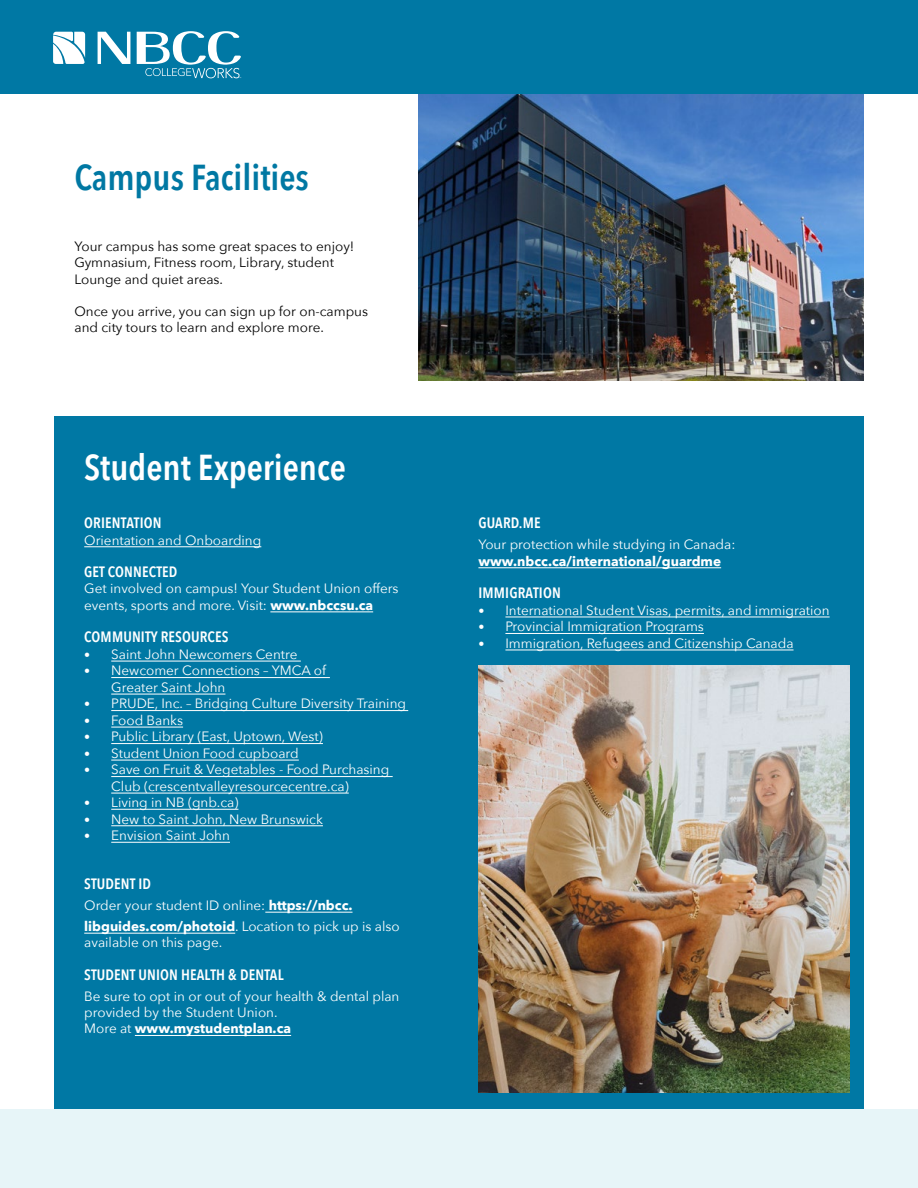
<style>
.page{position:relative;width:918px;height:1188px;background:#fff}
.page>*{position:absolute;margin:0;border:0;box-sizing:border-box;transform-origin:0 0}
.t1{font:600 36px "Avenir Next Condensed";color:#fff}
.t2{font:600 36px "Avenir Next Condensed";color:#0078a3}
.t3{font:600 15px "Avenir Next Condensed";letter-spacing:.01em;color:#fff}
.t4{font:13.5px/16.2px "Avenir Next";color:#fff}
.t5{font:13.5px/16.2px "Avenir Next";color:#000}
.t6{font:700 13.5px "Avenir Next";color:#fff}
.s1{font-weight:700}
.s2{font-family:"Avenir Next Condensed";font-size:12px}
</style>
<div class="page">
<div style="left:54px;top:417px;width:810px;height:717px;background:#0078a4"></div>
<img style="left:419px;top:93px;width:445px;height:287px">
<div style="left:0;top:1110px;width:918px;height:78px;background:#e7f5f8"></div>
<hr style="left:84px;top:547px;width:177px;height:1px;background:#fff">
<hr style="left:270px;top:612px;width:103px;height:1px;background:#fff">
<hr style="left:111px;top:661px;width:190px;height:1px;background:#fff">
<hr style="left:111px;top:677px;width:219px;height:1px;background:#fff">
<hr style="left:111px;top:694px;width:114px;height:1px;background:#fff">
<hr style="left:111px;top:710px;width:297px;height:1px;background:#fff">
<hr style="left:111px;top:727px;width:72px;height:1px;background:#fff">
<hr style="left:111px;top:743px;width:212px;height:1px;background:#fff">
<hr style="left:111px;top:760px;width:188px;height:1px;background:#fff">
<hr style="left:111px;top:776px;width:282px;height:1px;background:#fff">
<hr style="left:111px;top:793px;width:238px;height:1px;background:#fff">
<hr style="left:111px;top:809px;width:127px;height:1px;background:#fff">
<hr style="left:111px;top:826px;width:212px;height:1px;background:#fff">
<hr style="left:111px;top:842px;width:119px;height:1px;background:#fff">
<hr style="left:265px;top:912px;width:88px;height:1px;background:#fff">
<hr style="left:84px;top:933px;width:151px;height:1px;background:#fff">
<hr style="left:135px;top:1035px;width:156px;height:1px;background:#fff">
<img style="left:478px;top:665px;width:372px;height:428px">
<div style="left:0;top:0;width:918px;height:93px;background:#0078a4"></div>
<hr style="left:478px;top:568px;width:243px;height:1px;background:#fff">
<hr style="left:505px;top:617px;width:325px;height:1px;background:#fff">
<hr style="left:505px;top:633px;width:199px;height:1px;background:#fff">
<hr style="left:505px;top:650px;width:289px;height:1px;background:#fff">
<svg style="left:53px;top:32px;width:32px;height:32px"></svg>
<svg style="left:98px;top:32px;width:32px;height:32px"></svg>
<svg style="left:137px;top:31px;width:104px;height:47px"></svg>
<h1 class="t2" style="left:75px;top:147px;width:236px">Campus Facilities</h1>
<p class="t5" style="left:75px;top:238px;width:281px">Your campus has some great spaces to enjoy!<br>Gymnasium, Fitness room, Library, student<br>Lounge and quiet areas.</p>
<p class="t5" style="left:75px;top:303px;width:295px">Once you arrive, you can sign up for on-campus and city tours to learn and explore more.</p>
<h1 class="t1" style="left:84px;top:436px;width:263px">Student Experience</h1>
<p class="t3" style="left:84px;top:510px;width:79px">ORIENTATION</p>
<p class="t4" style="left:84px;top:531px;width:179px">Orientation and Onboarding</p>
<p class="t3" style="left:84px;top:559px;width:95px">GET CONNECTED</p>
<p class="t4" style="left:84px;top:580px;width:316px">Get involved on campus! Your Student Union offers events, sports and more. Visit: <span class="s1">www.nbccsu.ca</span></p>
<p class="t3" style="left:84px;top:624px;width:146px">COMMUNITY RESOURCES</p>
<p class="t4" style="left:84px;top:645px;width:215px"><span class="s2">•</span> Saint John Newcomers Centre</p>
<p class="t4" style="left:111px;top:662px;width:216px;text-indent:-27px"><span class="s2">•</span> Newcomer Connections – YMCA of<br>Greater Saint John</p>
<p class="t4" style="left:84px;top:695px;width:323px"><span class="s2">•</span> PRUDE, Inc. – Bridging Culture Diversity Training</p>
<p class="t4" style="left:84px;top:711px;width:100px"><span class="s2">•</span> Food Banks</p>
<p class="t4" style="left:84px;top:728px;width:240px"><span class="s2">•</span> Public Library (East, Uptown, West)</p>
<p class="t4" style="left:84px;top:744px;width:216px"><span class="s2">•</span> Student Union Food cupboard</p>
<p class="t4" style="left:111px;top:761px;width:280px;text-indent:-27px"><span class="s2">•</span> Save on Fruit &amp; Vegetables - Food Purchasing<br>Club (crescentvalleyresourcecentre.ca)</p>
<p class="t4" style="left:84px;top:794px;width:156px"><span class="s2">•</span> Living in NB (gnb.ca)</p>
<p class="t4" style="left:84px;top:810px;width:240px"><span class="s2">•</span> New to Saint John, New Brunswick</p>
<p class="t4" style="left:84px;top:827px;width:147px"><span class="s2">•</span> Envision Saint John</p>
<p class="t3" style="left:84px;top:871px;width:68px">STUDENT ID</p>
<p class="t4" style="left:84px;top:894px;width:317px;line-height:21px">Order your student ID online: <span class="s1">https://nbcc. libguides.com/photoid</span>. Location to pick up is also</p>
<p class="t4" style="left:84px;top:934px;width:139px">available on this page.</p>
<p class="t3" style="left:84px;top:962px;width:201px">STUDENT UNION HEALTH &amp; DENTAL</p>
<p class="t4" style="left:84px;top:987px;width:317px">Be sure to opt in or out of your health &amp; dental plan provided by the Student Union.<br>More at <span class="s1">www.mystudentplan.ca</span></p>
<p class="t3" style="left:478px;top:510px;width:64px">GUARD.ME</p>
<p class="t4" style="left:478px;top:536px;width:258px">Your protection while studying in Canada:</p>
<p class="t6" style="left:478px;top:549px;width:244px">www.nbcc.ca/international/guardme</p>
<p class="t3" style="left:478px;top:580px;width:84px">IMMIGRATION</p>
<p class="t4" style="left:478px;top:601px;width:353px"><span class="s2">•</span> International Student Visas, permits, and immigration</p>
<p class="t4" style="left:478px;top:618px;width:227px"><span class="s2">•</span> Provincial Immigration Programs</p>
<p class="t4" style="left:478px;top:634px;width:317px"><span class="s2">•</span> Immigration, Refugees and Citizenship Canada</p>
</div>
